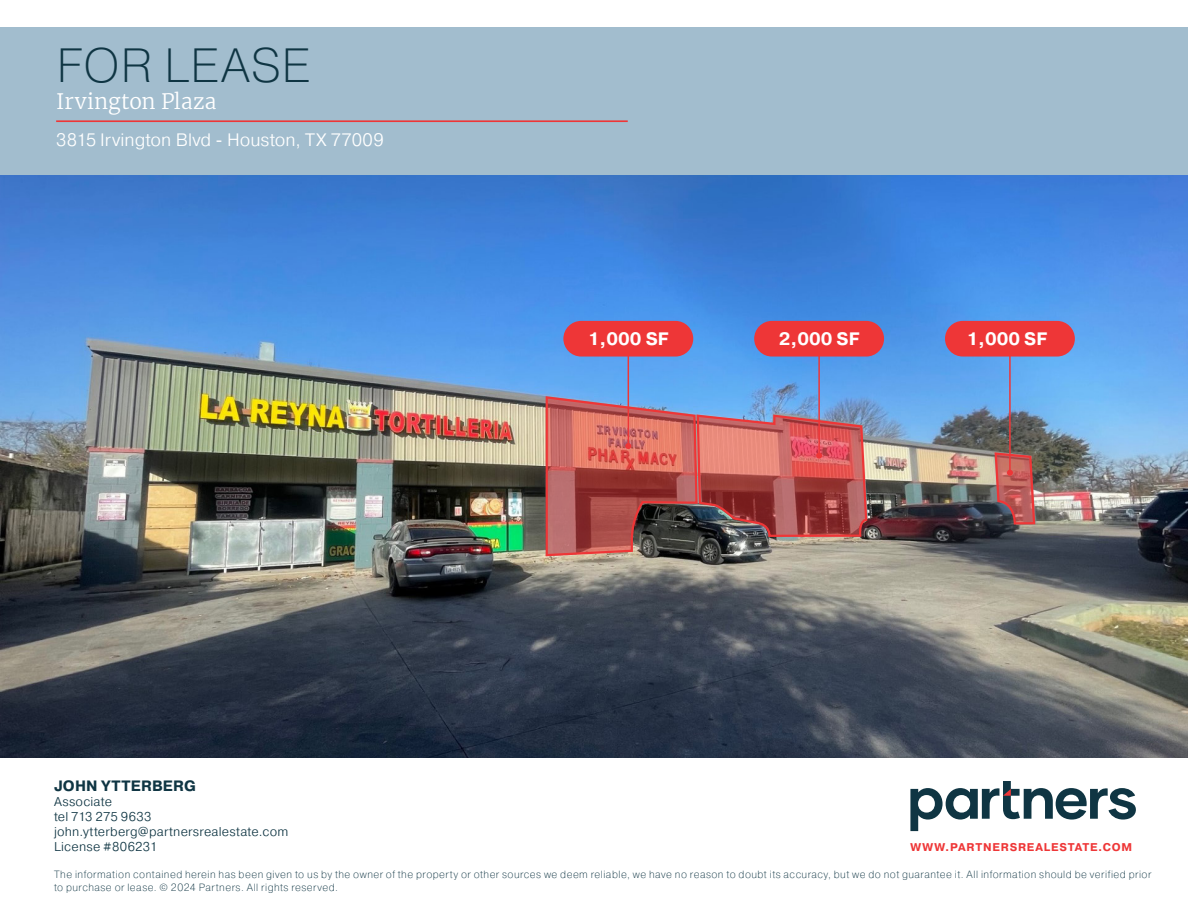
<style>
.page{position:relative;width:1188px;height:918px;background:#fff}
.page>*{position:absolute;margin:0;border:0;box-sizing:border-box;transform-origin:0 0}
.t1{font:200 48px "Pragmatica";letter-spacing:.01em;color:#0f3543}
.U_-_Page_lines{font:300 21px "Merriweather";letter-spacing:.01em;color:#fff}
.t2{font:300 18px "Pragmatica";color:#fff}
.t3{font:700 18px "Pragmatica";color:#fff}
.t4{font:700 15px "Pragmatica";letter-spacing:.01em;color:#0f3543}
.t5{font:300 12.75px "Pragmatica";letter-spacing:.015em;color:#0f3543}
.Body_Text_White{font:700 11.25px "Pragmatica";letter-spacing:.07em;color:#ee3637}
.Body{font:200 10.5px/12.6px "Pragmatica";letter-spacing:.04em;color:#0f3543}
</style>
<div class="page">
<div style="left:0;top:27px;width:1188px;height:149px;background:#a2bdce"></div>
<hr style="left:56px;top:120px;width:572px;height:2px;background:#ee3637">
<svg style="left:910px;top:781px;width:226px;height:50px"></svg>
<img style="left:0;top:176px;width:1188px;height:581px">
<hr style="left:628px;top:329px;width:1px;height:117px;background:#ee3637">
<hr style="left:818px;top:344px;width:2px;height:112px;background:#ee3637">
<img style="left:544px;top:395px;width:324px;height:211px">
<hr style="left:1009px;top:356px;width:2px;height:117px;background:#ee3637">
<svg style="left:993px;top:451px;width:43px;height:75px;background:#ab5d5a"></svg>
<div style="left:563px;top:321px;width:130px;height:36px;background:#ee3637;border-radius:18px"></div>
<div style="left:754px;top:321px;width:130px;height:36px;background:#ee3637;border-radius:18px"></div>
<div style="left:945px;top:321px;width:130px;height:36px;background:#ee3637;border-radius:18px"></div>
<p class="t1" style="left:56px;top:35px;width:255px">FOR LEASE</p>
<p class="U_-_Page_lines" style="left:56px;top:87px;width:162px">Irvington Plaza</p>
<p class="t2" style="left:56px;top:128px;width:329px">3815 Irvington Blvd - Houston, TX 77009</p>
<p class="t4" style="left:54px;top:777px;width:144px">JOHN YTTERBERG</p>
<p class="t5" style="left:54px;top:794px;width:60px">Associate</p>
<p class="t5" style="left:54px;top:809px;width:99px">tel 713 275 9633</p>
<p class="t5" style="left:54px;top:824px;width:236px">john.ytterberg@partnersrealestate.com</p>
<p class="t5" style="left:54px;top:839px;width:105px">License #806231</p>
<p class="t3" style="left:588px;top:327px;width:82px">1,000 SF</p>
<p class="t3" style="left:779px;top:327px;width:82px">2,000 SF</p>
<p class="t3" style="left:967px;top:327px;width:82px">1,000 SF</p>
<p class="Body_Text_White" style="left:910px;top:839px;width:223px">WWW.PARTNERSREALESTATE.COM</p>
<p class="Body" style="left:54px;top:868px;width:1099px">The information contained herein has been given to us by the owner of the property or other sources we deem reliable, we have no reason to doubt its accuracy, but we do not guarantee it. All information should be verified prior to purchase or lease. © 2024 Partners. All rights reserved.</p>
</div>
